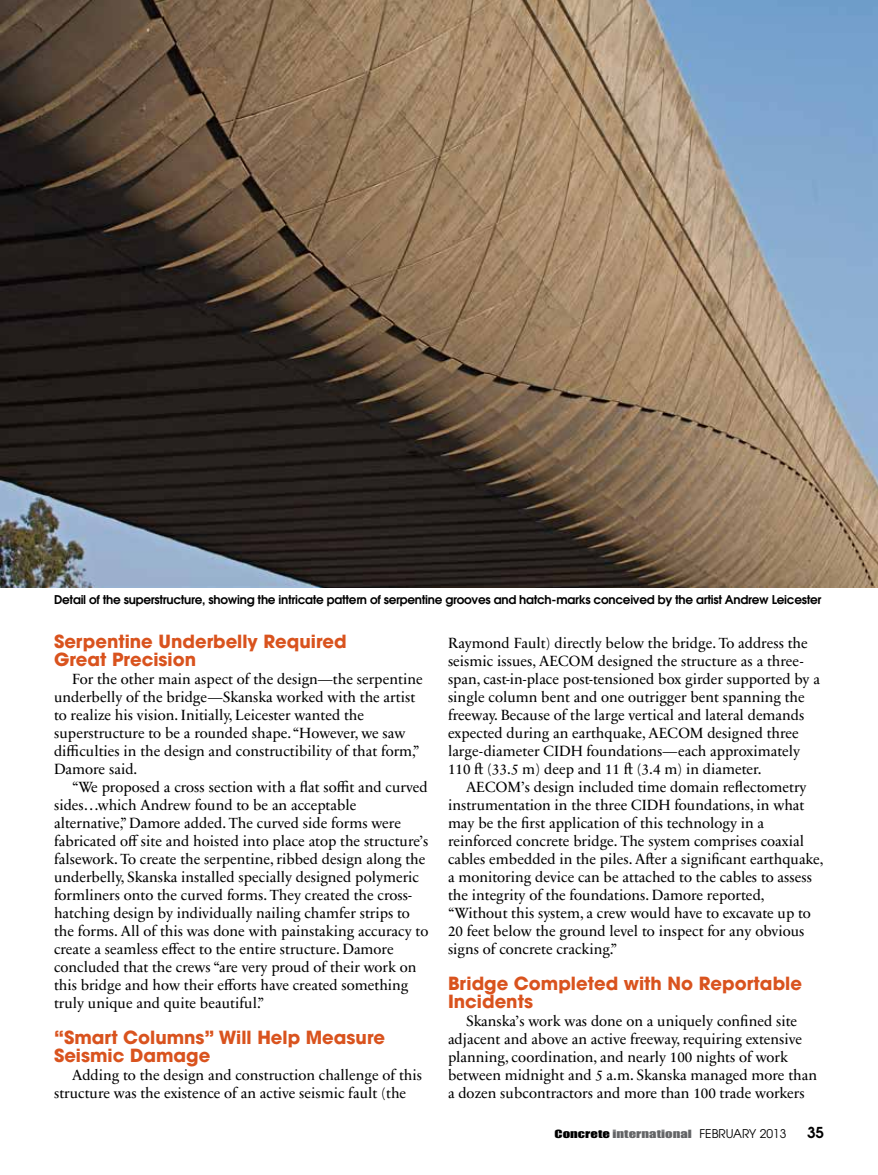
<style>
.page{position:relative;width:878px;height:1175px;background:#fff}
.page>*{position:absolute;margin:0;border:0;box-sizing:border-box;transform-origin:0 0}
.t1{font:700 18px/18px "Avant Garde";color:#d9531e}
.t2{font:15px/18px "Sabon Next LT Pro";color:#000}
.t3{font:600 15px "Avant Garde";color:#000}
.t4{font:600 12px "Avant Garde";letter-spacing:-.02em;color:#000}
.t5{font:10.5px "Impact MT Std";color:#636466;scale:1.4 1}
.s1{color:#000}
.s2{font-family:"Avant Garde";font-size:12px;color:#000}
</style>
<div class="page">
<img style="left:0;top:0;width:878px;height:587px">
<p class="t4" style="left:54px;top:591px;width:769px">Detail of the superstructure, showing the intricate pattern of serpentine grooves and hatch-marks conceived by the artist Andrew Leicester</p>
<p class="t1" style="left:54px;top:632px;width:294px">Serpentine Underbelly Required<br>Great Precision</p>
<p class="t2" style="left:54px;top:669px;width:370px;text-indent:18px">For the other main aspect of the design—the serpentine underbelly of the bridge—Skanska worked with the artist to realize his vision. Initially, Leicester wanted the superstructure to be a rounded shape. “However, we saw difficulties in the design and constructibility of that form,” Damore said.</p>
<p class="t2" style="left:54px;top:777px;width:376px;text-indent:18px">“We proposed a cross section with a flat soffit and curved sides…which Andrew found to be an acceptable alternative,” Damore added. The curved side forms were fabricated off site and hoisted into place atop the structure’s falsework. To create the serpentine, ribbed design along the underbelly, Skanska installed specially designed polymeric formliners onto the curved forms. They created the cross&shy;hatching design by individually nailing chamfer strips to the forms. All of this was done with painstaking accuracy to create a seamless effect to the entire structure. Damore concluded that the crews “are very proud of their work on this bridge and how their efforts have created something truly unique and quite beautiful.”</p>
<p class="t1" style="left:54px;top:1028px;width:332px">“Smart Columns” Will Help Measure<br>Seismic Damage</p>
<p class="t2" style="left:54px;top:1065px;width:369px;text-indent:18px">Adding to the design and construction challenge of this structure was the existence of an active seismic fault (the</p>
<p class="t2" style="left:448px;top:633px;width:373px">Raymond Fault) directly below the bridge. To address the seismic issues, AECOM designed the structure as a three&shy;span, cast-in-place post-tensioned box girder supported by a single column bent and one outrigger bent spanning the freeway. Because of the large vertical and lateral demands expected during an earthquake, AECOM designed three large-diameter CIDH foundations—each approximately 110 ft (33.5 m) deep and 11 ft (3.4 m) in diameter.</p>
<p class="t2" style="left:448px;top:777px;width:377px;text-indent:18px">AECOM’s design included time domain reflectometry instrumentation in the three CIDH foundations, in what may be the first application of this technology in a reinforced concrete bridge. The system comprises coaxial cables embedded in the piles. After a significant earthquake, a monitoring device can be attached to the cables to assess the integrity of the foundations. Damore reported, “Without this system, a crew would have to excavate up to 20 feet below the ground level to inspect for any obvious signs of concrete cracking.”</p>
<p class="t1" style="left:448px;top:974px;width:355px">Bridge Completed with No Reportable<br>Incidents</p>
<p class="t2" style="left:448px;top:1011px;width:370px;text-indent:18px">Skanska’s work was done on a uniquely confined site adjacent and above an active freeway, requiring extensive planning, coordination, and nearly 100 nights of work between midnight and 5 a.m. Skanska managed more than a dozen subcontractors and more than 100 trade workers</p>
<p class="t5" style="left:554px;top:1126px;width:167px"><span class="s1">Concrete</span> international <span class="s2">FEBRUARY 2013</span></p>
<p class="t3" style="left:807px;top:1122px;width:18px">35</p>
</div>
